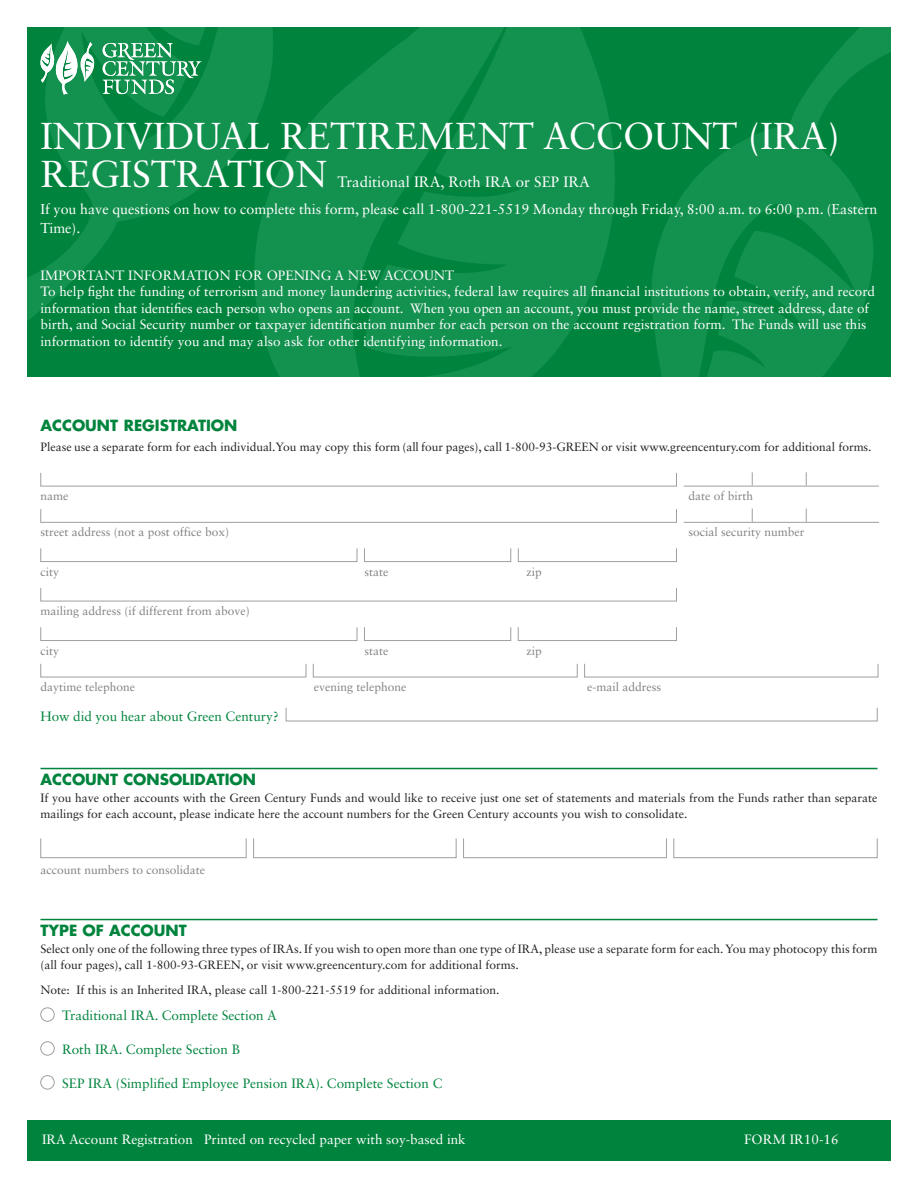
<style>
.page{position:relative;width:918px;height:1188px;background:#fff}
.page>*{position:absolute;margin:0;border:0;box-sizing:border-box;transform-origin:0 0}
.t1{font:37.5px/37.5px "Sabon LT Std";color:#fff}
.t2{font:700 15px "Futura Std";color:#00843d}
.t3{font:15px "Sabon LT Std";color:#fff}
.t4{font:14.25px/19.5px "Sabon LT Std";color:#fff}
.t5{font:13.5px/16.5px "Sabon LT Std";color:#fff}
.t6{font:13.5px "Sabon LT Std";color:#00843d}
.t7{font:12px/16.5px "Sabon LT Std";color:#231f20}
.t8{font:12px "Sabon LT Std";color:#808285}
</style>
<div class="page">
<div style="left:27px;top:1120px;width:864px;height:41px;background:#00843d"></div>
<div style="left:27px;top:27px;width:864px;height:350px;background:#00843d"></div>
<svg style="left:262px;top:27px;width:353px;height:350px;fill:#13914f"></svg>
<svg style="left:651px;top:27px;width:240px;height:350px;fill:#0f8e4c"></svg>
<svg style="left:27px;top:27px;width:261px;height:303px"></svg>
<svg style="left:40px;top:41px;width:55px;height:54px"></svg>
<svg style="left:103px;top:43px;width:98px;height:51px"></svg>
<hr style="left:40px;top:768px;width:838px;height:1px;background:#00843d">
<hr style="left:40px;top:919px;width:838px;height:1px;background:#00843d">
<div style="left:40px;top:473px;width:637px;height:13px;border:1px solid #9d9fa2"></div>
<hr style="left:684px;top:486px;width:195px;height:1px;background:#9d9fa2">
<svg style="left:752px;top:472px;width:1px;height:14px"></svg>
<svg style="left:806px;top:472px;width:1px;height:14px"></svg>
<div style="left:40px;top:509px;width:637px;height:14px;border:1px solid #9d9fa2"></div>
<hr style="left:684px;top:522px;width:195px;height:1px;background:#9d9fa2">
<svg style="left:752px;top:509px;width:1px;height:13px"></svg>
<svg style="left:806px;top:509px;width:1px;height:13px"></svg>
<div style="left:40px;top:548px;width:317px;height:14px;border:1px solid #9d9fa2"></div>
<div style="left:518px;top:548px;width:159px;height:14px;border:1px solid #9d9fa2"></div>
<div style="left:364px;top:548px;width:147px;height:14px;border:1px solid #9d9fa2"></div>
<div style="left:40px;top:588px;width:637px;height:13px;border:1px solid #9d9fa2"></div>
<div style="left:40px;top:627px;width:317px;height:14px;border:1px solid #9d9fa2"></div>
<div style="left:518px;top:627px;width:159px;height:14px;border:1px solid #9d9fa2"></div>
<div style="left:364px;top:627px;width:147px;height:14px;border:1px solid #9d9fa2"></div>
<div style="left:40px;top:664px;width:266px;height:13px;border:1px solid #9d9fa2"></div>
<div style="left:313px;top:664px;width:265px;height:13px;border:1px solid #9d9fa2"></div>
<div style="left:584px;top:664px;width:294px;height:13px;border:1px solid #9d9fa2"></div>
<div style="left:286px;top:708px;width:592px;height:13px;border:1px solid #9d9fa2"></div>
<div style="left:40px;top:838px;width:206px;height:20px;border:1px solid #9d9fa2"></div>
<div style="left:253px;top:838px;width:203px;height:20px;border:1px solid #9d9fa2"></div>
<div style="left:463px;top:838px;width:204px;height:20px;border:1px solid #9d9fa2"></div>
<div style="left:674px;top:838px;width:203px;height:20px;border:1px solid #9d9fa2"></div>
<div style="left:40px;top:1008px;width:15px;height:14px;border:1px solid #9d9fa2;border-radius:50%"></div>
<div style="left:40px;top:1041px;width:15px;height:14px;border:1px solid #9d9fa2;border-radius:50%"></div>
<div style="left:40px;top:1075px;width:15px;height:14px;border:1px solid #9d9fa2;border-radius:50%"></div>
<h1 class="t1" style="left:40px;top:117px;width:801px">INDIVIDUAL RETIREMENT ACCOUNT (IRA)<br>REGISTRATION</h1>
<p class="t3" style="left:337px;top:173px;width:254px">Traditional IRA, Roth IRA or SEP IRA</p>
<p class="t4" style="left:40px;top:199px;width:839px">If you have questions on how to complete this form, please call 1-800-221-5519 Monday through Friday, 8:00 a.m. to 6:00 p.m. (Eastern<br>Time).</p>
<p class="t5" style="left:40px;top:267px;width:836px">IMPORTANT INFORMATION FOR OPENING A NEW ACCOUNT<br>To help fight the funding of terrorism and money laundering activities, federal law requires all financial institutions to obtain, verify, and record information that identifies each person who opens an account. When you open an account, you must provide the name, street address, date of birth, and Social Security number or taxpayer identification number for each person on the account registration form. The Funds will use this information to identify you and may also ask for other identifying information.</p>
<p class="t2" style="left:40px;top:415px;width:198px">ACCOUNT REGISTRATION</p>
<p class="t7" style="left:40px;top:438px;width:833px">Please use a separate form for each individual.You may copy this form (all four pages), call 1-800-93-GREEN or visit www.greencentury.com for additional forms.</p>
<p class="t8" style="left:40px;top:489px;width:29px">name</p>
<p class="t8" style="left:688px;top:489px;width:66px">date of birth</p>
<p class="t8" style="left:40px;top:525px;width:190px">street address (not a post office box)</p>
<p class="t8" style="left:688px;top:525px;width:118px">social security number</p>
<p class="t8" style="left:40px;top:564px;width:20px">city</p>
<p class="t8" style="left:364px;top:564px;width:25px">state</p>
<p class="t8" style="left:526px;top:564px;width:17px">zip</p>
<p class="t8" style="left:40px;top:604px;width:211px">mailing address (if different from above)</p>
<p class="t8" style="left:40px;top:643px;width:20px">city</p>
<p class="t8" style="left:364px;top:643px;width:25px">state</p>
<p class="t8" style="left:526px;top:643px;width:17px">zip</p>
<p class="t8" style="left:40px;top:679px;width:96px">daytime telephone</p>
<p class="t8" style="left:314px;top:679px;width:94px">evening telephone</p>
<p class="t8" style="left:587px;top:679px;width:75px">e-mail address</p>
<p class="t6" style="left:40px;top:709px;width:240px">How did you hear about Green Century?</p>
<p class="t2" style="left:40px;top:770px;width:217px">ACCOUNT CONSOLIDATION</p>
<p class="t7" style="left:40px;top:789px;width:838px">If you have other accounts with the Green Century Funds and would like to receive just one set of statements and materials from the Funds rather than separate mailings for each account, please indicate here the account numbers for the Green Century accounts you wish to consolidate.</p>
<p class="t8" style="left:40px;top:863px;width:166px">account numbers to consolidate</p>
<p class="t2" style="left:40px;top:921px;width:148px">TYPE OF ACCOUNT</p>
<p class="t7" style="left:40px;top:940px;width:839px">Select only one of the following three types of IRAs. If you wish to open more than one type of IRA, please use a separate form for each. You may photocopy this form (all four pages), call 1-800-93-GREEN, or visit www.greencentury.com for additional forms.</p>
<p class="t7" style="left:40px;top:982px;width:460px">Note: If this is an Inherited IRA, please call 1-800-221-5519 for additional information.</p>
<p class="t6" style="left:62px;top:1007px;width:216px">Traditional IRA. Complete Section A</p>
<p class="t6" style="left:62px;top:1041px;width:179px">Roth IRA. Complete Section B</p>
<p class="t6" style="left:62px;top:1075px;width:382px">SEP IRA (Simplified Employee Pension IRA). Complete Section C</p>
<p class="t5" style="left:42px;top:1131px;width:425px">IRA Account Registration Printed on recycled paper with soy-based ink</p>
<p class="t5" style="left:744px;top:1131px;width:96px">FORM IR10-16</p>
</div>
